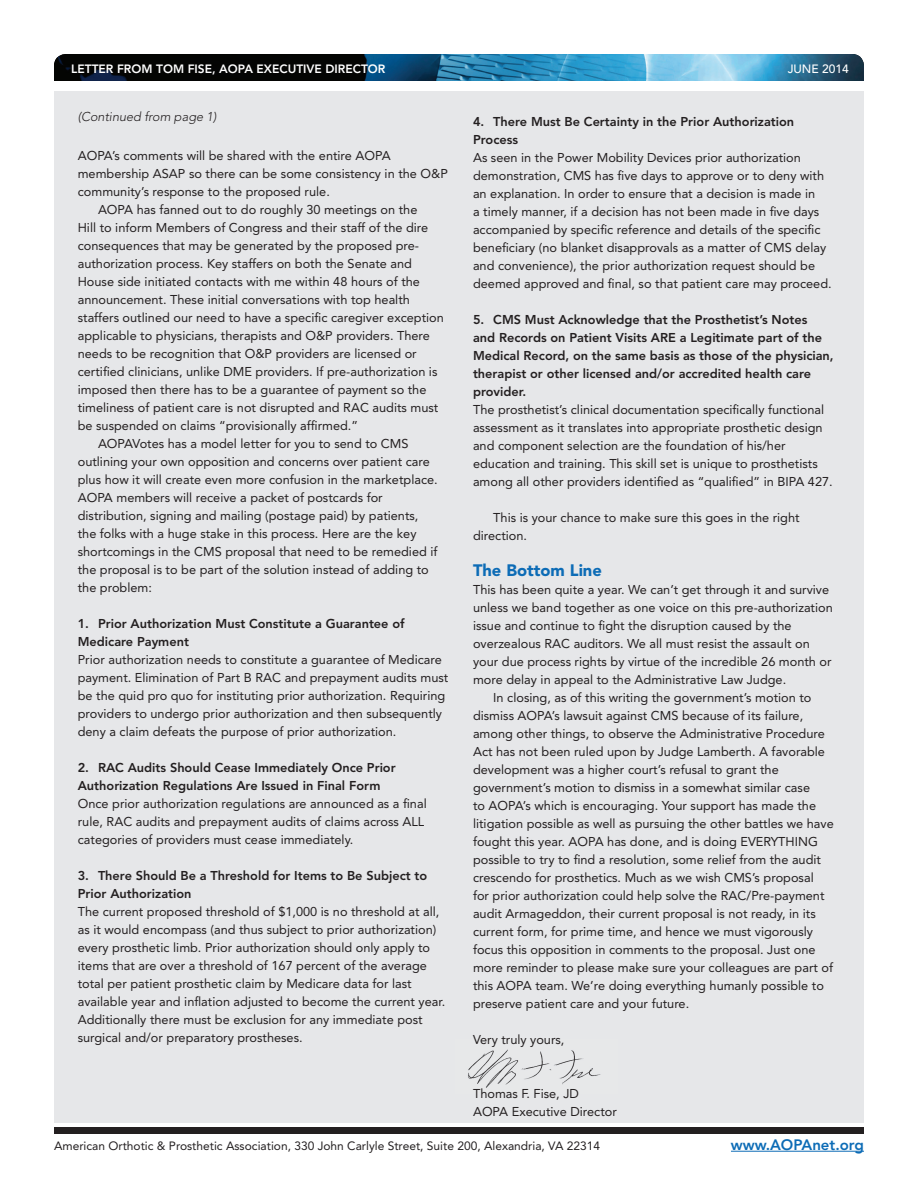
<style>
.page{position:relative;width:918px;height:1188px;background:#fff}
.page>*{position:absolute;margin:0;border:0;box-sizing:border-box;transform-origin:0 0}
.subhed{font:900 16.5px "Avenir";color:#0d6cb6}
.Body{font:800 15px "Avenir";color:#0d6cb6}
.body{font:12.75px/18px "Avenir";color:#231f20}
.body-2{font:800 12.75px/18px "Avenir";color:#231f20}
.body-3{font:italic 300 12.75px "Avenir";color:#231f20}
.t1{font:12px "Avenir";color:#231f20}
.t2{font:800 12px "Avenir";color:#fff}
.t3{font:500 12px "Avenir";color:#fff}
</style>
<div class="page">
<div style="left:54px;top:91px;width:810px;height:1032px;background:#e6e7e9"></div>
<img style="left:54px;top:54px;width:810px;height:27px">
<div style="left:54px;top:1127px;width:810px;height:7px;background:#231f20"></div>
<hr style="left:731px;top:1151px;width:133px;height:1px;background:#0d6cb6">
<img style="left:468px;top:1049px;width:133px;height:39px">
<p class="t2" style="left:71px;top:61px;width:316px">LETTER FROM TOM FISE, AOPA EXECUTIVE DIRECTOR</p>
<p class="body-3" style="left:78px;top:110px;width:140px">(Continued from page 1)</p>
<p class="body" style="left:78px;top:146px;width:372px">AOPA’s comments will be shared with the entire AOPA membership ASAP so there can be some consistency in the O&amp;P community’s response to the proposed rule.</p>
<p class="body" style="left:78px;top:200px;width:368px;text-indent:20px">AOPA has fanned out to do roughly 30 meetings on the<br>Hill to inform Members of Congress and their staff of the dire consequences that may be generated by the proposed pre&shy;authorization process. Key staffers on both the Senate and House side initiated contacts with me within 48 hours of the announcement. These initial conversations with top health staffers outlined our need to have a specific caregiver exception applicable to physicians, therapists and O&amp;P providers. There needs to be recognition that O&amp;P providers are licensed or certified clinicians, unlike DME providers. If pre-authorization is imposed then there has to be a guarantee of payment so the timeliness of patient care is not disrupted and RAC audits must be suspended on claims “provisionally affirmed.”</p>
<p class="body" style="left:78px;top:434px;width:362px;text-indent:20px">AOPAVotes has a model letter for you to send to CMS outlining your own opposition and concerns over patient care plus how it will create even more confusion in the marketplace.<br>AOPA members will receive a packet of postcards for distribution, signing and mailing (postage paid) by patients, the folks with a huge stake in this process. Here are the key shortcomings in the CMS proposal that need to be remedied if the proposal is to be part of the solution instead of adding to the problem:</p>
<p class="body-2" style="left:78px;top:614px;width:328px">1. Prior Authorization Must Constitute a Guarantee of<br>Medicare Payment</p>
<p class="body" style="left:78px;top:650px;width:372px">Prior authorization needs to constitute a guarantee of Medicare payment. Elimination of Part B RAC and prepayment audits must be the quid pro quo for instituting prior authorization. Requiring providers to undergo prior authorization and then subsequently deny a claim defeats the purpose of prior authorization.</p>
<p class="body-2" style="left:78px;top:758px;width:319px">2. RAC Audits Should Cease Immediately Once Prior<br>Authorization Regulations Are Issued in Final Form</p>
<p class="body" style="left:78px;top:794px;width:350px">Once prior authorization regulations are announced as a final rule, RAC audits and prepayment audits of claims across ALL categories of providers must cease immediately.</p>
<p class="body-2" style="left:78px;top:866px;width:351px">3. There Should Be a Threshold for Items to Be Subject to<br>Prior Authorization</p>
<p class="body" style="left:78px;top:902px;width:369px">The current proposed threshold of $1,000 is no threshold at all, as it would encompass (and thus subject to prior authorization) every prosthetic limb. Prior authorization should only apply to items that are over a threshold of 167 percent of the average total per patient prosthetic claim by Medicare data for last available year and inflation adjusted to become the current year.<br>Additionally there must be exclusion for any immediate post surgical and/or preparatory prostheses.</p>
<p class="t3" style="left:788px;top:62px;width:63px">JUNE 2014</p>
<p class="body-2" style="left:473px;top:112px;width:323px">4. There Must Be Certainty in the Prior Authorization<br>Process</p>
<p class="body" style="left:473px;top:148px;width:360px">As seen in the Power Mobility Devices prior authorization demonstration, CMS has five days to approve or to deny with an explanation. In order to ensure that a decision is made in<br>a timely manner, if a decision has not been made in five days accompanied by specific reference and details of the specific beneficiary (no blanket disapprovals as a matter of CMS delay and convenience), the prior authorization request should be deemed approved and final, so that patient care may proceed.</p>
<p class="body-2" style="left:473px;top:310px;width:362px">5. CMS Must Acknowledge that the Prosthetist’s Notes<br>and Records on Patient Visits ARE a Legitimate part of the Medical Record, on the same basis as those of the physician, therapist or other licensed and/or accredited health care provider.</p>
<p class="body" style="left:473px;top:400px;width:361px">The prosthetist’s clinical documentation specifically functional assessment as it translates into appropriate prosthetic design and component selection are the foundation of his/her education and training. This skill set is unique to prosthetists among all other providers identified as “qualified” in BIPA 427.</p>
<p class="body" style="left:473px;top:508px;width:328px;text-indent:20px">This is your chance to make sure this goes in the right direction.</p>
<p class="subhed" style="left:473px;top:560px;width:130px">The Bottom Line</p>
<p class="body" style="left:473px;top:580px;width:361px">This has been quite a year. We can’t get through it and survive unless we band together as one voice on this pre-authorization issue and continue to fight the disruption caused by the overzealous RAC auditors. We all must resist the assault on your due process rights by virtue of the incredible 26 month or more delay in appeal to the Administrative Law Judge.</p>
<p class="body" style="left:473px;top:688px;width:362px;text-indent:20px">In closing, as of this writing the government’s motion to dismiss AOPA’s lawsuit against CMS because of its failure, among other things, to observe the Administrative Procedure Act has not been ruled upon by Judge Lamberth. A favorable development was a higher court’s refusal to grant the government’s motion to dismiss in a somewhat similar case<br>to AOPA’s which is encouraging. Your support has made the litigation possible as well as pursuing the other battles we have fought this year. AOPA has done, and is doing EVERYTHING possible to try to find a resolution, some relief from the audit crescendo for prosthetics. Much as we wish CMS’s proposal<br>for prior authorization could help solve the RAC/Pre-payment audit Armageddon, their current proposal is not ready, in its current form, for prime time, and hence we must vigorously focus this opposition in comments to the proposal. Just one more reminder to please make sure your colleagues are part of this AOPA team. We’re doing everything humanly possible to preserve patient care and your future.</p>
<p class="body" style="left:473px;top:1030px;width:93px">Very truly yours,</p>
<p class="body" style="left:473px;top:1084px;width:107px">Thomas F. Fise, JD</p>
<p class="body" style="left:473px;top:1102px;width:145px">AOPA Executive Director</p>
<p class="t1" style="left:54px;top:1138px;width:548px">American Orthotic &amp; Prosthetic Association, 330 John Carlyle Street, Suite 200, Alexandria, VA 22314</p>
<p class="Body" style="left:731px;top:1136px;width:135px">www.AOPAnet.org</p>
</div>
